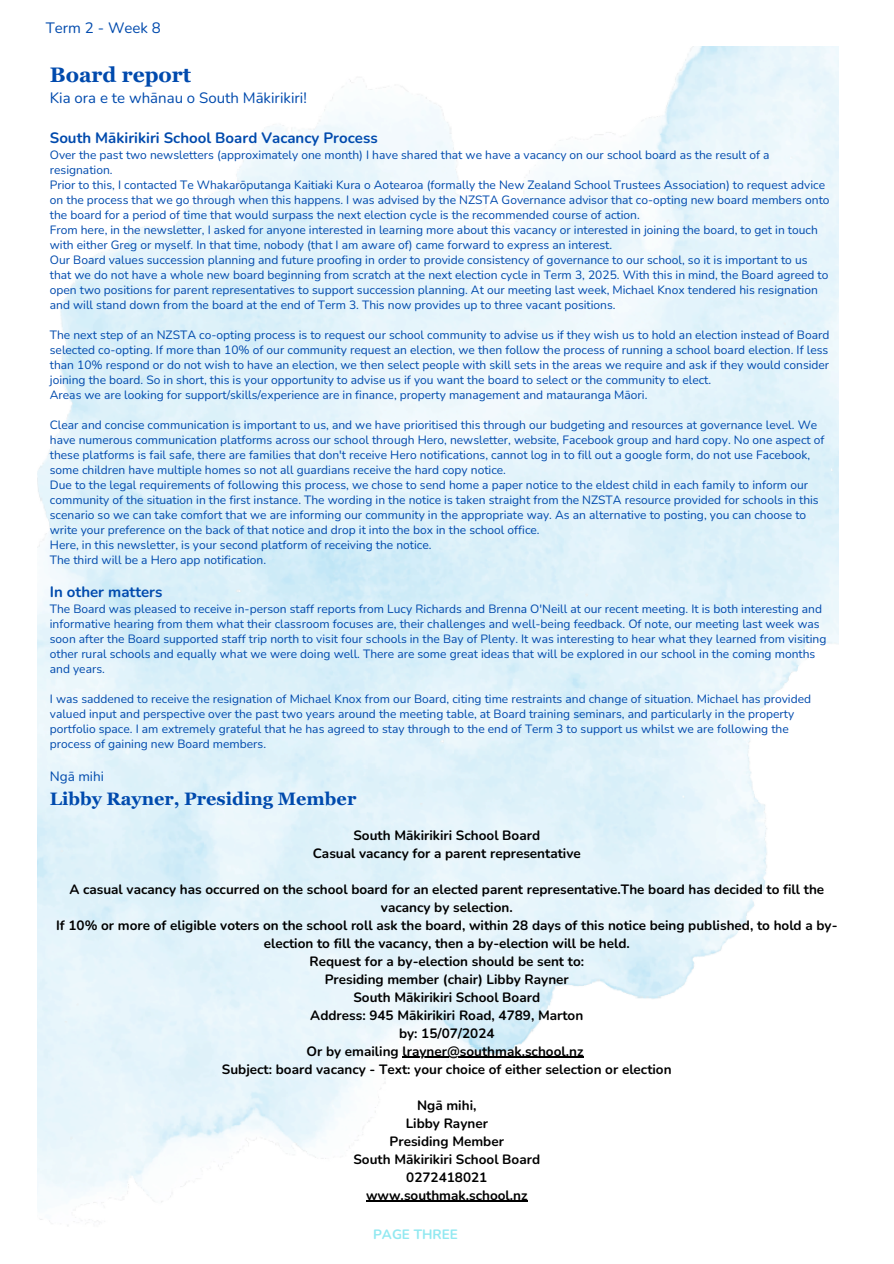
<style>
.page{position:relative;width:894px;height:1264px;background:#fff}
.page>*{position:absolute;margin:0;border:0;box-sizing:border-box;transform-origin:0 0}
.t1{font:700 21px "Georgia Pro";color:#004aad}
.t2{font:700 18px "Georgia Pro";color:#004aad}
.t3{font:700 15px "Nunito";color:#004aad}
.t4{font:15px "Nunito";color:#004aad}
.t5{font:700 13.5px/18px "Nunito";color:#000;text-align:center}
.t6{font:700 13.5px "Nunito";color:#92e9f1}
.t7{font:13.5px "Nunito";color:#004aad}
.t8{font:12px/15px "Nunito";color:#004aad}
</style>
<div class="page">
<img style="left:37px;top:46px;width:801px;height:1180px">
<hr style="left:402px;top:1056px;width:181px;height:1px;background:#000">
<hr style="left:366px;top:1200px;width:161px;height:1px;background:#000">
<h1 class="t4" style="left:46px;top:18px;width:116px">Term 2 - Week 8</h1>
<h4 class="t1" style="left:50px;top:62px;width:143px">Board report</h4>
<h4 class="t4" style="left:50px;top:88px;width:258px">Kia ora e te whānau o South Mākirikiri!</h4>
<p class="t3" style="left:50px;top:128px;width:329px">South Mākirikiri School Board Vacancy Process</p>
<h4 class="t8" style="left:50px;top:147px;width:721px">Over the past two newsletters (approximately one month) I have shared that we have a vacancy on our school board as the result of a resignation.</h4>
<p class="t8" style="left:50px;top:177px;width:781px">Prior to this, I contacted Te Whakarōputanga Kaitiaki Kura o Aotearoa (formally the New Zealand School Trustees Association) to request advice on the process that we go through when this happens. I was advised by the NZSTA Governance advisor that co-opting new board members onto the board for a period of time that would surpass the next election cycle is the recommended course of action.</p>
<p class="t8" style="left:50px;top:222px;width:769px">From here, in the newsletter, I asked for anyone interested in learning more about this vacancy or interested in joining the board, to get in touch with either Greg or myself. In that time, nobody (that I am aware of) came forward to express an interest.</p>
<p class="t8" style="left:50px;top:252px;width:780px">Our Board values succession planning and future proofing in order to provide consistency of governance to our school, so it is important to us that we do not have a whole new board beginning from scratch at the next election cycle in Term 3, 2025. With this in mind, the Board agreed to open two positions for parent representatives to support succession planning. At our meeting last week, Michael Knox tendered his resignation and will stand down from the board at the end of Term 3. This now provides up to three vacant positions.</p>
<p class="t8" style="left:50px;top:327px;width:780px;text-align:justify">The next step of an NZSTA co-opting process is to request our school community to advise us if they wish us to hold an election instead of Board selected co-opting. If more than 10% of our community request an election, we then follow the process of running a school board election. If less than 10% respond or do not wish to have an election, we then select people with skill sets in the areas we require and ask if they would consider joining the board. So in short, this is your opportunity to advise us if you want the board to select or the community to elect.</p>
<p class="t8" style="left:50px;top:387px;width:599px">Areas we are looking for support/skills/experience are in finance, property management and matauranga Māori.</p>
<p class="t8" style="left:50px;top:417px;width:776px">Clear and concise communication is important to us, and we have prioritised this through our budgeting and resources at governance level. We have numerous communication platforms across our school through Hero, newsletter, website, Facebook group and hard copy. No one aspect of these platforms is fail safe, there are families that don't receive Hero notifications, cannot log in to fill out a google form, do not use Facebook, some children have multiple homes so not all guardians receive the hard copy notice.</p>
<p class="t8" style="left:50px;top:477px;width:770px">Due to the legal requirements of following this process, we chose to send home a paper notice to the eldest child in each family to inform our community of the situation in the first instance. The wording in the notice is taken straight from the NZSTA resource provided for schools in this scenario so we can take comfort that we are informing our community in the appropriate way. As an alternative to posting, you can choose to write your preference on the back of that notice and drop it into the box in the school office.</p>
<p class="t8" style="left:50px;top:537px;width:383px">Here, in this newsletter, is your second platform of receiving the notice.</p>
<p class="t8" style="left:50px;top:552px;width:218px">The third will be a Hero app notification.</p>
<p class="t3" style="left:50px;top:582px;width:114px">In other matters</p>
<p class="t8" style="left:50px;top:601px;width:777px">The Board was pleased to receive in-person staff reports from Lucy Richards and Brenna O'Neill at our recent meeting. It is both interesting and informative hearing from them what their classroom focuses are, their challenges and well-being feedback. Of note, our meeting last week was soon after the Board supported staff trip north to visit four schools in the Bay of Plenty. It was interesting to hear what they learned from visiting other rural schools and equally what we were doing well. There are some great ideas that will be explored in our school in the coming months and years.</p>
<p class="t8" style="left:50px;top:691px;width:762px">I was saddened to receive the resignation of Michael Knox from our Board, citing time restraints and change of situation. Michael has provided valued input and perspective over the past two years around the meeting table, at Board training seminars, and particularly in the property portfolio space. I am extremely grateful that he has agreed to stay through to the end of Term 3 to support us whilst we are following the process of gaining new Board members.</p>
<p class="t7" style="left:50px;top:767px;width:56px">Ngā mihi</p>
<p class="t2" style="left:50px;top:788px;width:308px">Libby Rayner, Presiding Member</p>
<h3 class="t5" style="left:313px;top:826px;width:269px">South Mākirikiri School Board<br>Casual vacancy for a parent representative</h3>
<h3 class="t5" style="left:56px;top:880px;width:782px">A casual vacancy has occurred on the school board for an elected parent representative.The board has decided to fill the vacancy by selection.<br>If 10% or more of eligible voters on the school roll ask the board, within 28 days of this notice being published, to hold a by&shy;election to fill the vacancy, then a by-election will be held.<br>Request for a by-election should be sent to:<br>Presiding member (chair) Libby Rayner<br>South Mākirikiri School Board<br>Address: 945 Mākirikiri Road, 4789, Marton<br>by: 15/07/2024<br>Or by emailing lrayner@southmak.school.nz</h3>
<h3 class="t5" style="left:222px;top:1060px;width:451px">Subject: board vacancy - Text: your choice of either selection or election</h3>
<h3 class="t5" style="left:353px;top:1096px;width:188px">Ngā mihi,<br>Libby Rayner<br>Presiding Member<br>South Mākirikiri School Board<br>0272418021 www.southmak.school.nz</h3>
<p class="t6" style="left:373px;top:1225px;width:86px">PAGE THREE</p>
</div>
